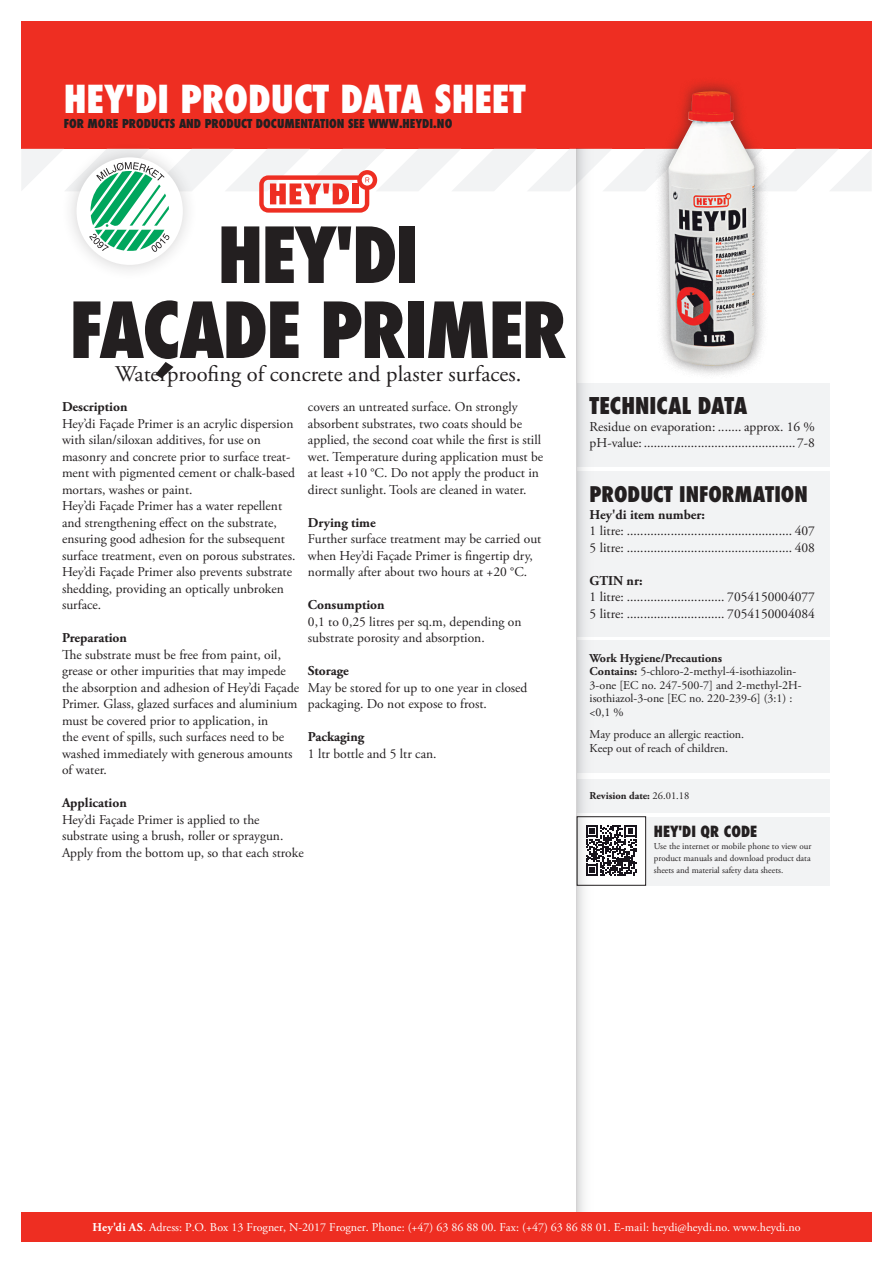
<style>
.page{position:relative;width:893px;height:1263px;background:#fff}
.page>*{position:absolute;margin:0;border:0;box-sizing:border-box;transform-origin:0 0}
.t1{font:800 condensed 75px/75px "Futura";letter-spacing:-.025em;color:#231f20;text-align:center}
.t2{font:800 condensed 37.5px "Futura";color:#fff}
.t3{font:22.5px "Adobe Garamond Pro";color:#231f20}
.t4{font:800 condensed 22.5px "Futura";color:#231f20}
.t5{font:800 condensed 21px "Futura";color:#231f20}
.t6{font:800 condensed 15px "Futura";color:#231f20}
.t7{font:13.5px/16.5px "Adobe Garamond Pro";color:#231f20}
.t8{font:700 13.5px "Adobe Garamond Pro";color:#231f20}
.t9{font:12px/13.5px "Adobe Garamond Pro";color:#231f20}
.t10{font:12px "Adobe Garamond Pro";color:#fff}
.t11{font:800 condensed 12px "Futura";color:#231f20}
.t12{font:700 10.5px "Adobe Garamond Pro";color:#231f20}
.t13{font:9px/12px "Adobe Garamond Pro";color:#231f20;text-align:justify}
.s1{font-weight:700}
.s2{font-weight:400}
</style>
<div class="page">
<div style="left:21px;top:21px;width:851px;height:128px;background:#ee2e22"></div>
<div style="left:21px;top:1212px;width:851px;height:30px;background:#ee2e22"></div>
<div style="left:577px;top:816px;width:69px;height:70px;border:1px solid #231f20"></div>
<div style="left:646px;top:817px;width:183px;height:68px;background:#f2f3f4"></div>
<svg style="left:598px;top:825px;width:39px;height:51px"></svg>
<div style="left:577px;top:779px;width:252px;height:33px;background:#f2f3f4"></div>
<div style="left:577px;top:383px;width:252px;height:83px;background:#f2f3f4"></div>
<div style="left:577px;top:471px;width:252px;height:165px;background:#f2f3f4"></div>
<div style="left:577px;top:640px;width:252px;height:133px;background:#f2f3f4"></div>
<div style="left:654px;top:77px;width:115px;height:303px;background:#231f20;opacity:.5"></div>
<img style="left:668px;top:91px;width:87px;height:275px">
<svg style="left:577px;top:252px;width:21px;height:960px"></svg>
<div style="left:61px;top:141px;width:138px;height:140px;background:#231f20;opacity:.2"></div>
<div style="left:77px;top:157px;width:106px;height:108px;background:#fff;border-radius:50%"></div>
<svg style="left:22px;top:149px;width:849px;height:103px"></svg>
<h2 class="t2" style="left:64px;top:73px;width:463px">HEY'DI PRODUCT DATA SHEET</h2>
<p class="t11" style="left:64px;top:115px;width:390px">FOR MORE PRODUCTS AND PRODUCT DOCUMENTATION SEE WWW.HEYDI.NO</p>
<h1 class="t1" style="left:69px;top:218px;width:499px">HEY'DI<br>FAÇADE PRIMER</h1>
<h3 class="t3" style="left:115px;top:360px;width:408px">Waterproofing of concrete and plaster surfaces.</h3>
<p class="t7" style="left:308px;top:399px;width:237px">covers an untreated surface. On strongly absorbent substrates, two coats should be applied, the second coat while the first is still wet. Temperature during application must be at least +10 °C. Do not apply the product in direct sunlight. Tools are cleaned in water.</p>
<p class="t8" style="left:308px;top:514px;width:69px">Drying time</p>
<p class="t7" style="left:308px;top:531px;width:235px">Further surface treatment may be carried out when Hey’di Façade Primer is fingertip dry, normally after about two hours at +20 °C.</p>
<p class="t8" style="left:308px;top:597px;width:78px">Consumption</p>
<p class="t7" style="left:308px;top:613px;width:215px">0,1 to 0,25 litres per sq.m, depending on substrate porosity and absorption.</p>
<p class="t8" style="left:308px;top:663px;width:42px">Storage</p>
<p class="t7" style="left:308px;top:679px;width:221px">May be stored for up to one year in closed packaging. Do not expose to frost.</p>
<p class="t8" style="left:308px;top:729px;width:58px">Packaging</p>
<p class="t7" style="left:308px;top:745px;width:130px">1 ltr bottle and 5 ltr can.</p>
<p class="t8" style="left:62px;top:399px;width:67px">Description</p>
<p class="t7" style="left:62px;top:416px;width:235px">Hey’di Façade Primer is an acrylic dispersion with silan/siloxan additives, for use on masonry and concrete prior to surface treat&shy;ment with pigmented cement or chalk-based mortars, washes or paint.<br>Hey’di Façade Primer has a water repellent and strengthening effect on the substrate, ensuring good adhesion for the subsequent surface treatment, even on porous substrates.<br>Hey’di Façade Primer also prevents substrate shedding, providing an optically unbroken surface.</p>
<p class="t8" style="left:62px;top:630px;width:67px">Preparation</p>
<p class="t7" style="left:62px;top:646px;width:239px">The substrate must be free from paint, oil, grease or other impurities that may impede the absorption and adhesion of Hey’di Façade Primer. Glass, glazed surfaces and aluminium must be covered prior to application, in<br>the event of spills, such surfaces need to be washed immediately with generous amounts of water.</p>
<p class="t8" style="left:62px;top:795px;width:66px">Application</p>
<p class="t7" style="left:62px;top:811px;width:243px">Hey’di Façade Primer is applied to the substrate using a brush, roller or spraygun.<br>Apply from the bottom up, so that each stroke</p>
<h3 class="t4" style="left:590px;top:390px;width:159px">TECHNICAL DATA</h3>
<p class="t7" style="left:590px;top:418px;width:227px">Residue on evaporation: ....... approx. 16 % pH-value: .............................................7-8</p>
<h3 class="t5" style="left:590px;top:480px;width:220px">PRODUCT INFORMATION</h3>
<p class="t8" style="left:590px;top:507px;width:117px">Hey'di item number:</p>
<p class="t7" style="left:590px;top:523px;width:227px">1 litre: ................................................. 407<br>5 litre: ................................................. 408</p>
<p class="t8" style="left:590px;top:573px;width:54px">GTIN nr:</p>
<p class="t7" style="left:590px;top:589px;width:227px">1 litre: ............................. 7054150004077<br>5 litre: ............................. 7054150004084</p>
<p class="t9" style="left:590px;top:651px;width:214px"><span class="s1">Work Hygiene/Precautions<br>Contains:</span> 5-chloro-2-methyl-4-isothiazolin-3-one [EC no. 247-500-7] and 2-methyl-2H&shy;isothiazol-3-one [EC no. 220-239-6] (3:1) : &lt;0,1 %</p>
<p class="t9" style="left:590px;top:728px;width:156px">May produce an allergic reaction.<br>Keep out of reach of children.</p>
<p class="t12" style="left:590px;top:790px;width:101px">Revision date: <span class="s2">26.01.18</span></p>
<p class="t6" style="left:654px;top:821px;width:105px">HEY'DI QR CODE</p>
<p class="t13" style="left:654px;top:841px;width:159px">Use the internet or mobile phone to view our product manuals and download product data sheets and material safety data sheets.</p>
<p class="t10" style="left:92px;top:1220px;width:709px"><span class="s1">Hey'di AS</span>. Adress: P.O. Box 13 Frogner, N-2017 Frogner. Phone: (+47) 63 86 88 00. Fax: (+47) 63 86 88 01. E-mail: heydi@heydi.no. www.heydi.no</p>
</div>
